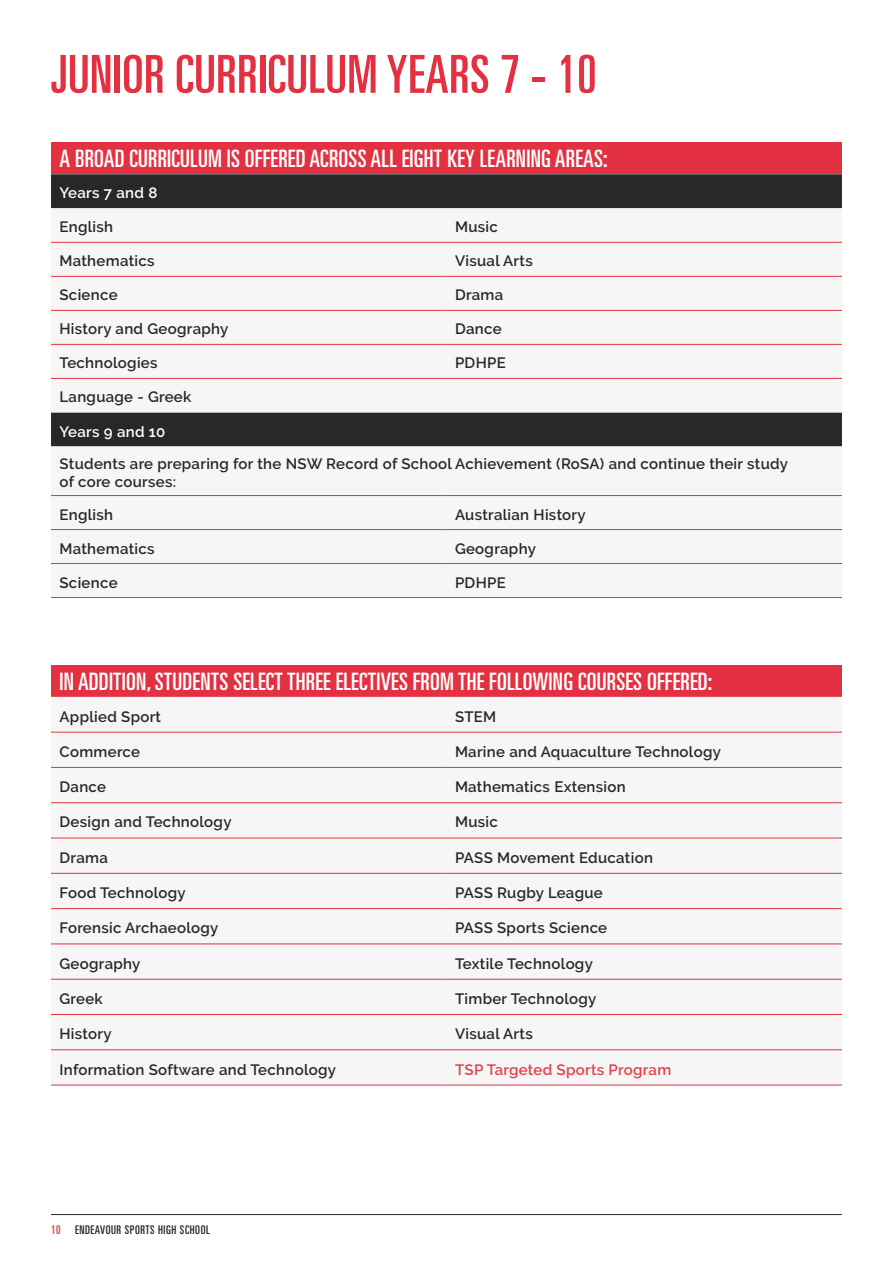
<style>
.page{position:relative;width:893px;height:1263px;background:#fff}
.page>*{position:absolute;margin:0;border:0;box-sizing:border-box;transform-origin:0 0}
.t1{font:ultra-condensed 52.5px "Univers";letter-spacing:.01em;color:#e33142}
.t2{font:ultra-condensed 24px "Univers";letter-spacing:.01em;color:#fff}
.t3{font:600 15px/18px "Raleway";letter-spacing:.02em;color:#292829}
.t4{font:600 15px "Raleway";letter-spacing:.02em;color:#e44048}
.t5{font:600 15px "Raleway";letter-spacing:.02em;color:#fff}
.t6{font:ultra-condensed 12px "Univers";letter-spacing:.05em;color:#292829}
.s1{color:#e33142}
</style>
<div class="page">
<hr style="left:51px;top:1214px;width:791px;height:1px;background:#292829">
<div style="left:51px;top:142px;width:791px;height:32px;background:#e33142"></div>
<div style="left:51px;top:174px;width:791px;height:34px;background:#292829"></div>
<svg style="left:51px;top:208px;width:791px;height:357px;fill:#f6f6f6"></svg>
<hr style="left:51px;top:276px;width:395px;height:1px;background:#e33142">
<hr style="left:446px;top:276px;width:396px;height:1px;background:#e33142">
<hr style="left:51px;top:310px;width:395px;height:1px;background:#e33142">
<hr style="left:446px;top:310px;width:396px;height:1px;background:#e33142">
<hr style="left:51px;top:344px;width:395px;height:1px;background:#e33142">
<hr style="left:446px;top:344px;width:396px;height:1px;background:#e33142">
<hr style="left:51px;top:378px;width:395px;height:1px;background:#e33142">
<hr style="left:446px;top:378px;width:396px;height:1px;background:#e33142">
<hr style="left:51px;top:495px;width:395px;height:1px;background:#e33142">
<hr style="left:446px;top:495px;width:396px;height:1px;background:#e33142">
<hr style="left:51px;top:529px;width:395px;height:1px;background:#e33142">
<hr style="left:446px;top:529px;width:396px;height:1px;background:#e33142">
<hr style="left:51px;top:563px;width:395px;height:1px;background:#e33142">
<hr style="left:446px;top:563px;width:396px;height:1px;background:#e33142">
<hr style="left:51px;top:597px;width:395px;height:1px;background:#e33142">
<hr style="left:446px;top:597px;width:396px;height:1px;background:#e33142">
<hr style="left:51px;top:242px;width:395px;height:1px;background:#e33142">
<hr style="left:446px;top:242px;width:396px;height:1px;background:#e33142">
<div style="left:51px;top:665px;width:791px;height:32px;background:#e33142"></div>
<div style="left:51px;top:731px;width:791px;height:354px;background:#f6f6f6"></div>
<hr style="left:51px;top:732px;width:395px;height:1px;background:#e33142">
<hr style="left:446px;top:732px;width:396px;height:1px;background:#e33142">
<hr style="left:51px;top:767px;width:395px;height:1px;background:#e33142">
<hr style="left:446px;top:767px;width:396px;height:1px;background:#e33142">
<hr style="left:51px;top:802px;width:395px;height:1px;background:#e33142">
<hr style="left:446px;top:802px;width:396px;height:1px;background:#e33142">
<hr style="left:51px;top:838px;width:395px;height:1px;background:#e33142">
<hr style="left:446px;top:838px;width:396px;height:1px;background:#e33142">
<hr style="left:51px;top:873px;width:395px;height:1px;background:#e33142">
<hr style="left:446px;top:873px;width:396px;height:1px;background:#e33142">
<hr style="left:51px;top:908px;width:395px;height:1px;background:#e33142">
<hr style="left:446px;top:908px;width:396px;height:1px;background:#e33142">
<hr style="left:51px;top:943px;width:395px;height:1px;background:#e33142">
<hr style="left:446px;top:943px;width:396px;height:1px;background:#e33142">
<hr style="left:51px;top:979px;width:395px;height:1px;background:#e33142">
<hr style="left:446px;top:979px;width:396px;height:1px;background:#e33142">
<hr style="left:51px;top:1014px;width:395px;height:1px;background:#e33142">
<hr style="left:446px;top:1014px;width:396px;height:1px;background:#e33142">
<hr style="left:51px;top:1049px;width:395px;height:1px;background:#e33142">
<hr style="left:446px;top:1049px;width:396px;height:1px;background:#e33142">
<hr style="left:51px;top:1085px;width:395px;height:1px;background:#e33142">
<hr style="left:446px;top:1085px;width:396px;height:1px;background:#e33142">
<h1 class="t1" style="left:51px;top:44px;width:547px">JUNIOR CURRICULUM YEARS 7 - 10</h1>
<h2 class="t2" style="left:60px;top:145px;width:550px">A BROAD CURRICULUM IS OFFERED ACROSS ALL EIGHT KEY LEARNING AREAS:</h2>
<p class="t5" style="left:60px;top:184px;width:99px">Years 7 and 8</p>
<p class="t3" style="left:60px;top:218px;width:55px">English</p>
<p class="t3" style="left:455px;top:218px;width:44px">Music</p>
<p class="t3" style="left:60px;top:252px;width:97px">Mathematics</p>
<p class="t3" style="left:455px;top:252px;width:79px">Visual Arts</p>
<p class="t3" style="left:60px;top:286px;width:60px">Science</p>
<p class="t3" style="left:455px;top:286px;width:50px">Drama</p>
<p class="t3" style="left:60px;top:320px;width:170px">History and Geography</p>
<p class="t3" style="left:455px;top:320px;width:48px">Dance</p>
<p class="t3" style="left:60px;top:354px;width:100px">Technologies</p>
<p class="t3" style="left:455px;top:354px;width:52px">PDHPE</p>
<p class="t3" style="left:60px;top:388px;width:133px">Language - Greek</p>
<p class="t5" style="left:60px;top:423px;width:107px">Years 9 and 10</p>
<p class="t3" style="left:60px;top:455px;width:730px">Students are preparing for the NSW Record of School Achievement (RoSA) and continue their study of core courses:</p>
<p class="t3" style="left:60px;top:505px;width:55px">English</p>
<p class="t3" style="left:455px;top:505px;width:132px">Australian History</p>
<p class="t3" style="left:60px;top:539px;width:97px">Mathematics</p>
<p class="t3" style="left:455px;top:539px;width:82px">Geography</p>
<p class="t3" style="left:60px;top:573px;width:60px">Science</p>
<p class="t3" style="left:455px;top:573px;width:52px">PDHPE</p>
<h2 class="t2" style="left:60px;top:668px;width:654px">IN ADDITION, STUDENTS SELECT THREE ELECTIVES FROM THE FOLLOWING COURSES OFFERED:</h2>
<p class="t3" style="left:60px;top:707px;width:103px">Applied Sport</p>
<p class="t3" style="left:455px;top:707px;width:43px">STEM</p>
<p class="t3" style="left:60px;top:743px;width:82px">Commerce</p>
<p class="t3" style="left:455px;top:743px;width:268px">Marine and Aquaculture Technology</p>
<p class="t3" style="left:60px;top:778px;width:48px">Dance</p>
<p class="t3" style="left:455px;top:778px;width:172px">Mathematics Extension</p>
<p class="t3" style="left:60px;top:813px;width:174px">Design and Technology</p>
<p class="t3" style="left:455px;top:813px;width:44px">Music</p>
<p class="t3" style="left:60px;top:848px;width:50px">Drama</p>
<p class="t3" style="left:455px;top:848px;width:199px">PASS Movement Education</p>
<p class="t3" style="left:60px;top:884px;width:128px">Food Technology</p>
<p class="t3" style="left:455px;top:884px;width:149px">PASS Rugby League</p>
<p class="t3" style="left:60px;top:919px;width:160px">Forensic Archaeology</p>
<p class="t3" style="left:455px;top:919px;width:154px">PASS Sports Science</p>
<p class="t3" style="left:60px;top:954px;width:82px">Geography</p>
<p class="t3" style="left:455px;top:954px;width:139px">Textile Technology</p>
<p class="t3" style="left:60px;top:990px;width:45px">Greek</p>
<p class="t3" style="left:455px;top:990px;width:143px">Timber Technology</p>
<p class="t3" style="left:60px;top:1025px;width:54px">History</p>
<p class="t3" style="left:455px;top:1025px;width:79px">Visual Arts</p>
<p class="t3" style="left:60px;top:1060px;width:278px">Information Software and Technology</p>
<p class="t4" style="left:455px;top:1061px;width:218px">TSP Targeted Sports Program</p>
<p class="t6" style="left:51px;top:1222px;width:161px"><span class="s1">10</span> ENDEAVOUR SPORTS HIGH SCHOOL</p>
</div>
